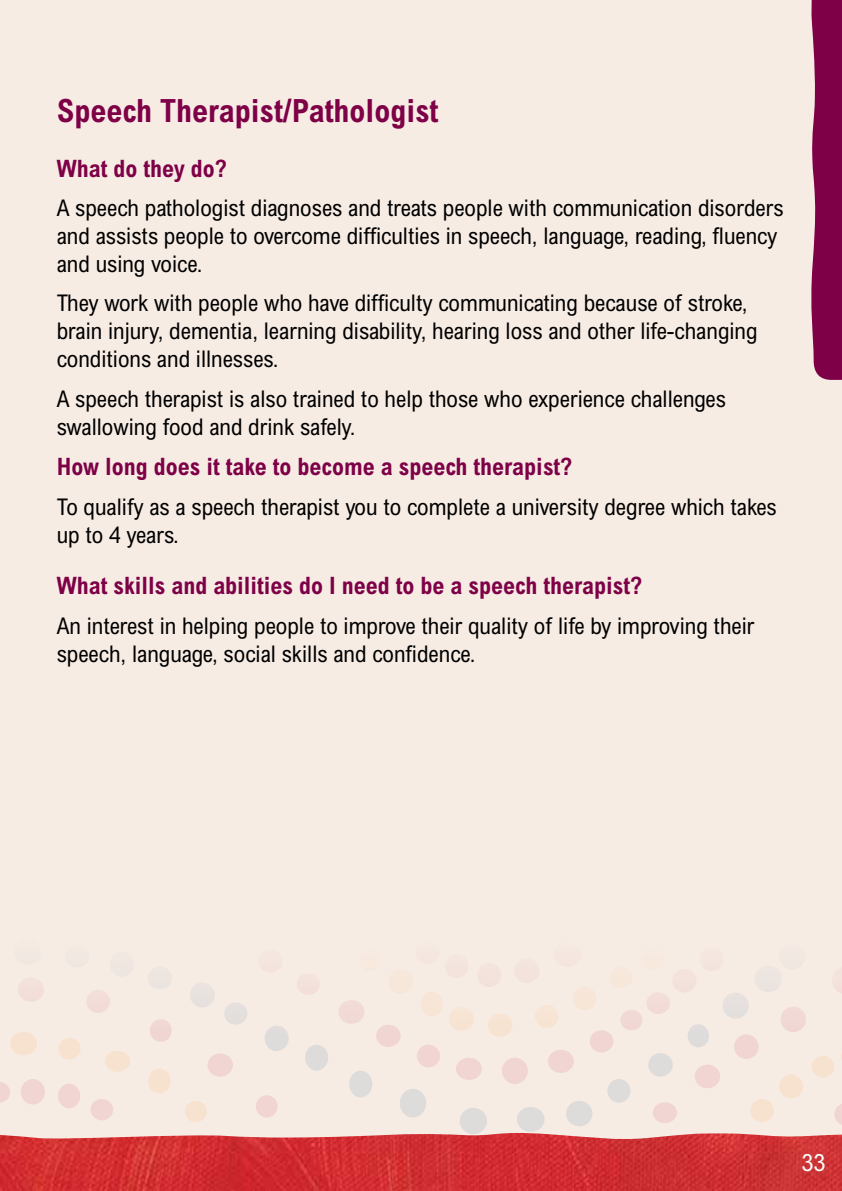
<style>
.page{position:relative;width:842px;height:1191px;background:#f7ece4}
.page>*{position:absolute;margin:0;border:0;box-sizing:border-box;transform-origin:0 0}
.t1{font:700 condensed 32px "Arial MT Std";color:#7e0047}
.t2{font:700 condensed 24px "Arial MT Std";color:#7e0047}
.t3{font:condensed 24px "Arial MT Std";color:#fff}
.t4{font:condensed 23px/28px "Arial MT Std";color:#000}
</style>
<div class="page">
<div style="left:653px;top:1102px;width:24px;height:21px;background:#f0d5d3;border-radius:50%"></div>
<div style="left:695px;top:1064px;width:25px;height:24px;background:#f0d5d3;border-radius:50%"></div>
<div style="left:734px;top:1034px;width:25px;height:25px;background:#f0d5d3;border-radius:50%"></div>
<div style="left:780px;top:1006px;width:26px;height:26px;background:#f1d9d5;border-radius:50%"></div>
<svg style="left:833px;top:981px;width:9px;height:12px"></svg>
<svg style="left:834px;top:1104px;width:8px;height:21px"></svg>
<div style="left:14px;top:939px;width:27px;height:25px;background:#f3e9e2;border-radius:50%"></div>
<div style="left:65px;top:944px;width:25px;height:23px;background:#f2e8e2;border-radius:50%"></div>
<div style="left:110px;top:951px;width:24px;height:25px;background:#f0e7e1;border-radius:50%"></div>
<div style="left:148px;top:966px;width:24px;height:23px;background:#ece5e0;border-radius:50%"></div>
<div style="left:190px;top:982px;width:25px;height:25px;background:#e8e2de;border-radius:50%"></div>
<div style="left:224px;top:1002px;width:23px;height:22px;background:#e4e0dd;border-radius:50%"></div>
<div style="left:265px;top:1025px;width:24px;height:26px;background:#dedcdb;border-radius:50%"></div>
<div style="left:305px;top:1044px;width:23px;height:26px;background:#dedcdb;border-radius:50%"></div>
<div style="left:349px;top:1070px;width:23px;height:27px;background:#dedcdb;border-radius:50%"></div>
<div style="left:400px;top:1088px;width:26px;height:29px;background:#dedcdb;border-radius:50%"></div>
<div style="left:460px;top:1107px;width:27px;height:27px;background:#dedcdb;border-radius:50%"></div>
<div style="left:517px;top:1106px;width:28px;height:26px;background:#dedcdb;border-radius:50%"></div>
<div style="left:566px;top:1100px;width:26px;height:26px;background:#dedcdb;border-radius:50%"></div>
<div style="left:607px;top:1079px;width:23px;height:23px;background:#dedcdb;border-radius:50%"></div>
<div style="left:648px;top:1053px;width:25px;height:23px;background:#dedcdb;border-radius:50%"></div>
<div style="left:688px;top:1024px;width:21px;height:23px;background:#dedcdb;border-radius:50%"></div>
<div style="left:722px;top:992px;width:27px;height:26px;background:#e6e1de;border-radius:50%"></div>
<div style="left:754px;top:965px;width:28px;height:27px;background:#ece5e0;border-radius:50%"></div>
<div style="left:779px;top:943px;width:27px;height:26px;background:#f2e8e2;border-radius:50%"></div>
<div style="left:258px;top:949px;width:25px;height:23px;background:#f5e5df;border-radius:50%"></div>
<div style="left:297px;top:973px;width:23px;height:22px;background:#f3e1db;border-radius:50%"></div>
<div style="left:415px;top:940px;width:25px;height:24px;background:#f5e8e1;border-radius:50%"></div>
<div style="left:445px;top:953px;width:23px;height:25px;background:#f4e4de;border-radius:50%"></div>
<div style="left:477px;top:963px;width:24px;height:24px;background:#f4e3dd;border-radius:50%"></div>
<div style="left:514px;top:958px;width:25px;height:24px;background:#f4e3dd;border-radius:50%"></div>
<div style="left:553px;top:942px;width:29px;height:24px;background:#f5e7e0;border-radius:50%"></div>
<div style="left:338px;top:1000px;width:26px;height:23px;background:#f2dbd7;border-radius:50%"></div>
<div style="left:376px;top:1024px;width:25px;height:23px;background:#f0d5d3;border-radius:50%"></div>
<div style="left:417px;top:1044px;width:23px;height:23px;background:#f0d5d3;border-radius:50%"></div>
<div style="left:456px;top:1057px;width:26px;height:23px;background:#f0d5d3;border-radius:50%"></div>
<div style="left:502px;top:1057px;width:26px;height:27px;background:#f0d5d3;border-radius:50%"></div>
<div style="left:548px;top:1049px;width:26px;height:24px;background:#f0d5d3;border-radius:50%"></div>
<div style="left:590px;top:1030px;width:23px;height:22px;background:#f0d5d3;border-radius:50%"></div>
<div style="left:620px;top:1009px;width:23px;height:21px;background:#f1d9d5;border-radius:50%"></div>
<div style="left:646px;top:992px;width:24px;height:22px;background:#f2dcd8;border-radius:50%"></div>
<div style="left:672px;top:969px;width:24px;height:23px;background:#f4e2dc;border-radius:50%"></div>
<div style="left:700px;top:946px;width:24px;height:25px;background:#f5e6df;border-radius:50%"></div>
<div style="left:360px;top:948px;width:21px;height:23px;background:#f7e9df;border-radius:50%"></div>
<div style="left:388px;top:969px;width:25px;height:25px;background:#f7e7da;border-radius:50%"></div>
<div style="left:421px;top:991px;width:22px;height:25px;background:#f7e5d6;border-radius:50%"></div>
<div style="left:449px;top:1007px;width:25px;height:23px;background:#f7e4d3;border-radius:50%"></div>
<div style="left:487px;top:1013px;width:26px;height:23px;background:#f7e3d2;border-radius:50%"></div>
<div style="left:535px;top:1004px;width:23px;height:24px;background:#f7e4d4;border-radius:50%"></div>
<div style="left:573px;top:986px;width:24px;height:24px;background:#f7e6d7;border-radius:50%"></div>
<div style="left:609px;top:966px;width:24px;height:22px;background:#f7e8dc;border-radius:50%"></div>
<div style="left:641px;top:946px;width:23px;height:24px;background:#f7e9df;border-radius:50%"></div>
<div style="left:812px;top:1055px;width:22px;height:22px;background:#f7e2d0;border-radius:50%"></div>
<div style="left:779px;top:1074px;width:24px;height:24px;background:#f7e2d0;border-radius:50%"></div>
<div style="left:750px;top:1099px;width:24px;height:23px;background:#f7e2d0;border-radius:50%"></div>
<div style="left:18px;top:977px;width:26px;height:25px;background:#f3dfda;border-radius:50%"></div>
<div style="left:86px;top:989px;width:24px;height:24px;background:#f2ddd9;border-radius:50%"></div>
<svg style="left:0;top:1082px;width:10px;height:21px"></svg>
<div style="left:21px;top:1079px;width:24px;height:25px;background:#f0d5d3;border-radius:50%"></div>
<div style="left:58px;top:1083px;width:22px;height:25px;background:#f0d5d3;border-radius:50%"></div>
<div style="left:90px;top:1099px;width:23px;height:21px;background:#f0d5d3;border-radius:50%"></div>
<div style="left:150px;top:1019px;width:22px;height:22px;background:#f0d6d3;border-radius:50%"></div>
<div style="left:207px;top:1053px;width:26px;height:23px;background:#f0d5d3;border-radius:50%"></div>
<div style="left:256px;top:1095px;width:22px;height:22px;background:#f0d5d3;border-radius:50%"></div>
<div style="left:10px;top:1031px;width:27px;height:24px;background:#f7e2d0;border-radius:50%"></div>
<div style="left:58px;top:1037px;width:23px;height:22px;background:#f7e2d0;border-radius:50%"></div>
<div style="left:105px;top:1050px;width:25px;height:22px;background:#f7e2d0;border-radius:50%"></div>
<div style="left:148px;top:1068px;width:23px;height:25px;background:#f7e2d0;border-radius:50%"></div>
<div style="left:185px;top:1100px;width:22px;height:22px;background:#f7e2d0;border-radius:50%"></div>
<svg style="left:811px;top:0;width:31px;height:380px;background:#871253"></svg>
<img style="left:0;top:1131px;width:842px;height:60px">
<h1 class="t1" style="left:57px;top:92px;width:383px">Speech Therapist/Pathologist</h1>
<p class="t2" style="left:57px;top:154px;width:171px">What do they do?</p>
<p class="t4" style="left:57px;top:193px;width:728px">A speech pathologist diagnoses and treats people with communication disorders and assists people to overcome difficulties in speech, language, reading, fluency and using voice.</p>
<p class="t4" style="left:57px;top:289px;width:702px">They work with people who have difficulty communicating because of stroke, brain injury, dementia, learning disability, hearing loss and other life-changing conditions and illnesses.</p>
<p class="t4" style="left:57px;top:384px;width:671px">A speech therapist is also trained to help those who experience challenges swallowing food and drink safely.</p>
<p class="t2" style="left:57px;top:453px;width:517px">How long does it take to become a speech therapist?</p>
<p class="t4" style="left:57px;top:492px;width:722px">To qualify as a speech therapist you to complete a university degree which takes up to 4 years.</p>
<p class="t2" style="left:57px;top:572px;width:587px">What skills and abilities do I need to be a speech therapist?</p>
<p class="t4" style="left:57px;top:611px;width:699px">An interest in helping people to improve their quality of life by improving their speech, language, social skills and confidence.</p>
<p class="t3" style="left:802px;top:1148px;width:25px">33</p>
</div>
